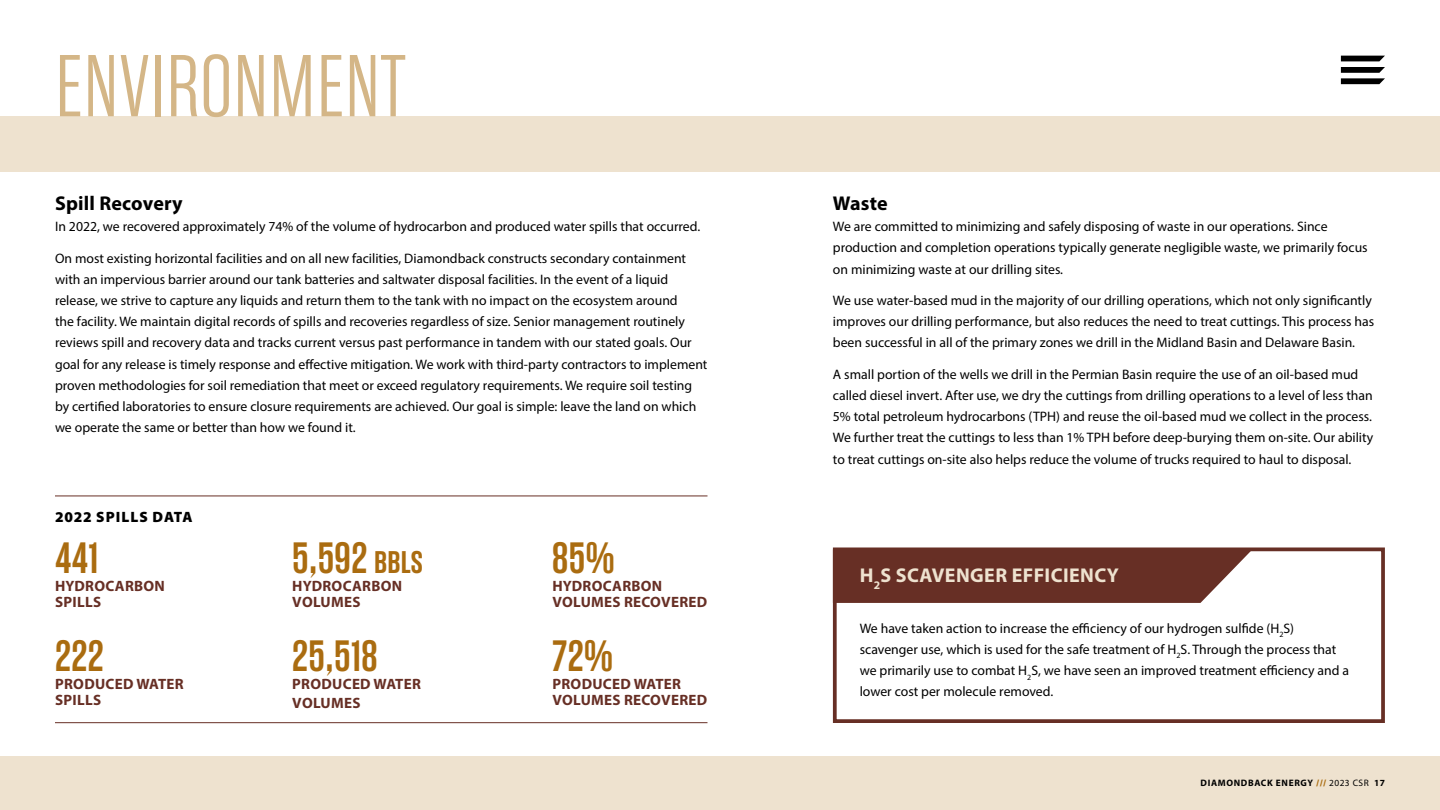
<style>
.page{position:relative;width:1440px;height:810px;background:#fff}
.page>*{position:absolute;margin:0;border:0;box-sizing:border-box;transform-origin:0 0}
.t1{font:300 87.5px "Rama Gothic E";letter-spacing:.01em;color:#d4b687}
.t2{font:600 43.75px "Rama Gothic E";letter-spacing:.01em;color:#aa6c10}
.t3{font:700 20px "Myriad Pro";letter-spacing:.02em;color:#eee2cf}
.t4{font:700 20px "Myriad Pro";letter-spacing:.01em;color:#000}
.t5{font:700 15px/16.2px "Myriad Pro";letter-spacing:.02em;color:#672f25}
.t6{font:900 15px "Myriad Pro";letter-spacing:.055em;color:#000}
.t7{font:13.75px/21.2px "Myriad Pro";color:#000}
.t8{font:700 9.38px "Myriad Pro";letter-spacing:.07em;color:#000}
.s1{font-size:31.25px}
.s2{font-weight:900;color:#aa6c10}
.s3{font-weight:400}
</style>
<div class="page">
<div style="left:0;top:116px;width:1440px;height:694px;background:#eee2cf"></div>
<svg style="left:1341px;top:56px;width:44px;height:5px"></svg>
<svg style="left:1341px;top:67px;width:44px;height:17px"></svg>
<div style="left:0;top:172px;width:1440px;height:584px;background:#fff"></div>
<div style="left:833px;top:548px;width:552px;height:175px;background:#fff;border:4px solid #672f25"></div>
<svg style="left:833px;top:549px;width:419px;height:54px;background:#703b32"></svg>
<hr style="left:55px;top:496px;width:653px;height:1px;background:#672f25">
<hr style="left:55px;top:722px;width:653px;height:1px;background:#672f25">
<h1 class="t1" style="left:55px;top:40px;width:352px">ENVIRONMENT</h1>
<h3 class="t4" style="left:55px;top:190px;width:129px">Spill Recovery</h3>
<p class="t7" style="left:55px;top:216px;width:647px">In 2022, we recovered approximately 74% of the volume of hydrocarbon and produced water spills that occurred.</p>
<p class="t7" style="left:55px;top:247px;width:654px">On most existing horizontal facilities and on all new facilities, Diamondback constructs secondary containment with an impervious barrier around our tank batteries and saltwater disposal facilities. In the event of a liquid release, we strive to capture any liquids and return them to the tank with no impact on the ecosystem around<br>the facility. We maintain digital records of spills and recoveries regardless of size. Senior management routinely reviews spill and recovery data and tracks current versus past performance in tandem with our stated goals. Our goal for any release is timely response and effective mitigation. We work with third-party contractors to implement proven methodologies for soil remediation that meet or exceed regulatory requirements. We require soil testing by certified laboratories to ensure closure requirements are achieved. Our goal is simple: leave the land on which we operate the same or better than how we found it.</p>
<p class="t6" style="left:55px;top:508px;width:139px">2022 SPILLS DATA</p>
<h2 class="t2" style="left:55px;top:534px;width:45px">441</h2>
<h2 class="t2" style="left:292px;top:534px;width:132px">5,592 <span class="s1">BBLS</span></h2>
<h2 class="t2" style="left:552px;top:534px;width:64px">85%</h2>
<p class="t5" style="left:55px;top:577px;width:111px">HYDROCARBON<br>SPILLS</p>
<p class="t5" style="left:292px;top:577px;width:111px">HYDROCARBON<br>VOLUMES</p>
<p class="t5" style="left:552px;top:577px;width:156px">HYDROCARBON<br>VOLUMES RECOVERED</p>
<h2 class="t2" style="left:55px;top:632px;width:50px">222</h2>
<h2 class="t2" style="left:292px;top:632px;width:87px">25,518</h2>
<h2 class="t2" style="left:552px;top:632px;width:62px">72%</h2>
<p class="t5" style="left:55px;top:675px;width:130px">PRODUCED WATER<br>SPILLS</p>
<p class="t5" style="left:292px;top:674px;width:130px;line-height:18.8px">PRODUCED WATER<br>VOLUMES</p>
<p class="t5" style="left:552px;top:675px;width:156px">PRODUCED WATER<br>VOLUMES RECOVERED</p>
<h3 class="t4" style="left:833px;top:190px;width:56px">Waste</h3>
<p class="t7" style="left:833px;top:216px;width:536px">We are committed to minimizing and safely disposing of waste in our operations. Since production and completion operations typically generate negligible waste, we primarily focus on minimizing waste at our drilling sites.</p>
<p class="t7" style="left:833px;top:290px;width:543px">We use water-based mud in the majority of our drilling operations, which not only significantly improves our drilling performance, but also reduces the need to treat cuttings. This process has been successful in all of the primary zones we drill in the Midland Basin and Delaware Basin.</p>
<p class="t7" style="left:833px;top:363px;width:542px">A small portion of the wells we drill in the Permian Basin require the use of an oil-based mud called diesel invert. After use, we dry the cuttings from drilling operations to a level of less than 5% total petroleum hydrocarbons (TPH) and reuse the oil-based mud we collect in the process.<br>We further treat the cuttings to less than 1% TPH before deep-burying them on-site. Our ability to treat cuttings on-site also helps reduce the volume of trucks required to haul to disposal.</p>
<h3 class="t3" style="left:860px;top:562px;width:260px">H<sub>2</sub>S SCAVENGER EFFICIENCY</h3>
<p class="t7" style="left:860px;top:617px;width:491px">We have taken action to increase the efficiency of our hydrogen sulfide (H<sub>2</sub>S) scavenger use, which is used for the safe treatment of H<sub>2</sub>S. Through the process that we primarily use to combat H<sub>2</sub>S, we have seen an improved treatment efficiency and a lower cost per molecule removed.</p>
<p class="t8" style="left:1201px;top:776px;width:186px">DIAMONDBACK ENERGY <span class="s2">///</span> <span class="s3">2023 CSR</span> 17</p>
</div>
